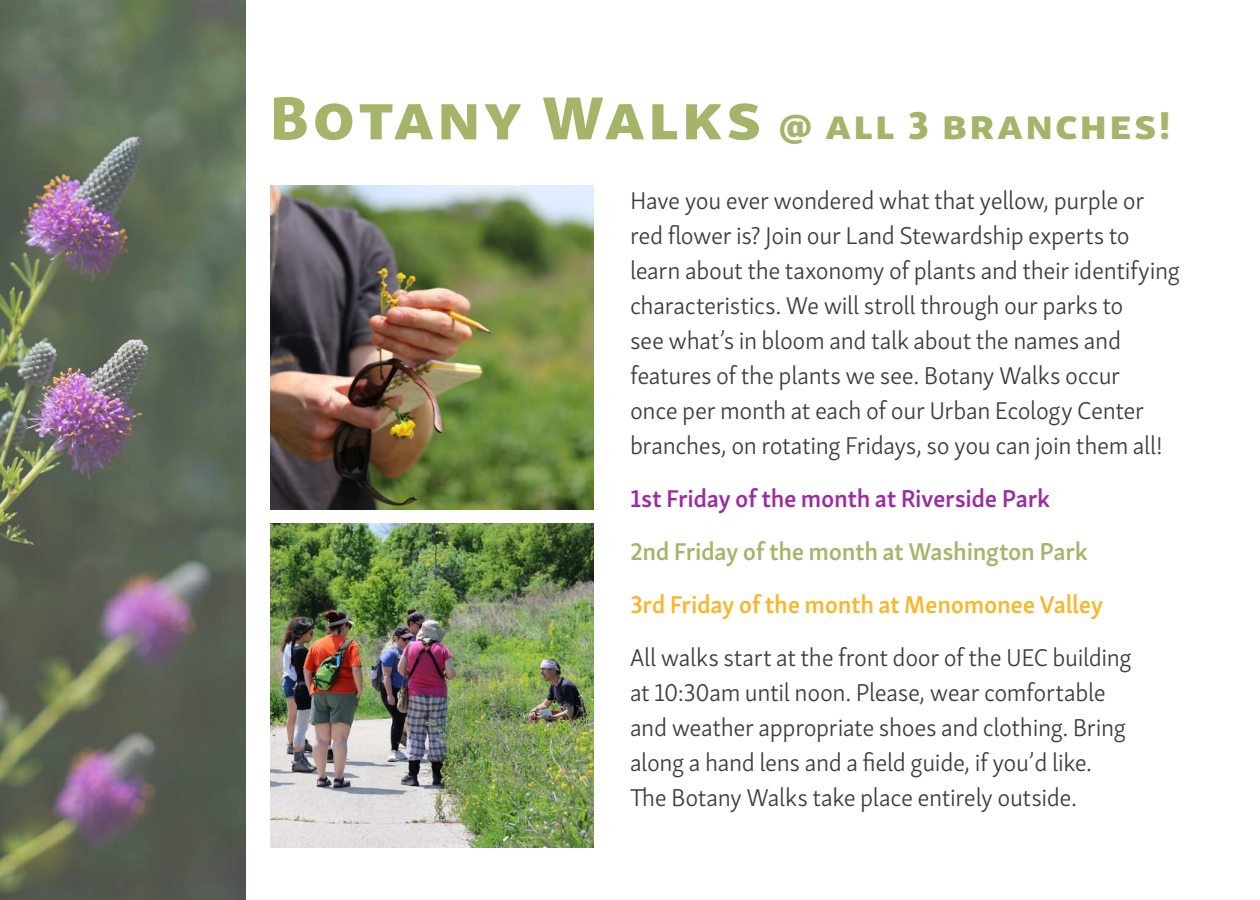
<style>
.page{position:relative;width:1260px;height:900px;background:#fff}
.page>*{position:absolute;margin:0;border:0;box-sizing:border-box;transform-origin:0 0}
.Subhead{font:40px "Skolar Sans Latn Eb";letter-spacing:.075em;color:#a4b569}
.Body_text{font:300 25px/35px "Skolar Sans Latn";letter-spacing:-.015em;color:#3e3e3f}
.Body_text-2{font:600 25px "Skolar Sans Latn";letter-spacing:-.015em;color:#f9b628}
.Body_text-3{font:600 25px "Skolar Sans Latn";letter-spacing:-.015em;color:#a4b569}
.Body_text-4{font:600 25px "Skolar Sans Latn";letter-spacing:-.015em;color:#9d2aa3}
.s1{font-size:62.5px}
</style>
<div class="page">
<img style="left:0;top:0;width:246px;height:900px">
<img style="left:270px;top:185px;width:324px;height:324px">
<img style="left:270px;top:524px;width:324px;height:324px">
<p class="Subhead" style="left:270px;top:91px;width:902px"><span class="s1">Botany Walks</span> @ all 3 branches!</p>
<p class="Body_text" style="left:630px;top:181px;width:551px">Have you ever wondered what that yellow, purple or red flower is? Join our Land Stewardship experts to learn about the taxonomy of plants and their identifying characteristics. We will stroll through our parks to<br>see what’s in bloom and talk about the names and features of the plants we see. Botany Walks occur<br>once per month at each of our Urban Ecology Center branches, on rotating Fridays, so you can join them all!</p>
<p class="Body_text-4" style="left:630px;top:479px;width:422px">1st Friday of the month at Riverside Park</p>
<p class="Body_text-3" style="left:630px;top:532px;width:459px">2nd Friday of the month at Washington Park</p>
<p class="Body_text-2" style="left:630px;top:585px;width:475px">3rd Friday of the month at Menomonee Valley</p>
<p class="Body_text" style="left:630px;top:638px;width:503px">All walks start at the front door of the UEC building at 10:30am until noon. Please, wear comfortable and weather appropriate shoes and clothing. Bring along a hand lens and a field guide, if you’d like.<br>The Botany Walks take place entirely outside.</p>
</div>
